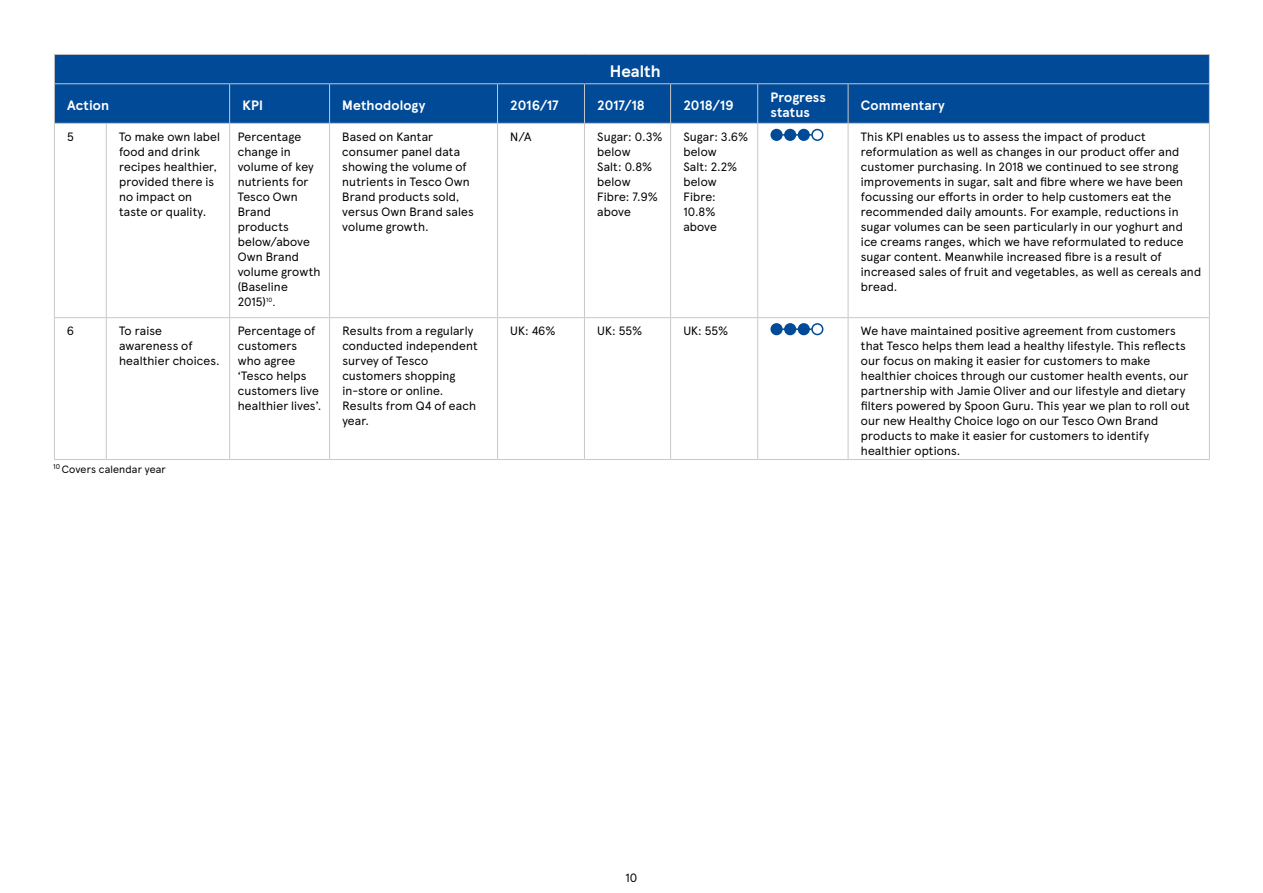
<style>
.page{position:relative;width:1263px;height:893px;background:#fff}
.page>*{position:absolute;margin:0;border:0;box-sizing:border-box;transform-origin:0 0}
.t1{font:700 16.5px "TESCO Modern";color:#fff}
.t2{font:700 13.5px/15px "TESCO Modern";letter-spacing:.01em;color:#fff}
.t3{font:12px/15px "TESCO Modern";letter-spacing:.01em;color:#000}
.t4{font:10.5px "TESCO Modern";letter-spacing:.02em;color:#000}
.s1{font-size:10.5px}
</style>
<div class="page">
<div style="left:55px;top:55px;width:1154px;height:68px;background:#004a97"></div>
<hr style="left:54px;top:54px;width:52px;height:1px;background:#cac7c7">
<svg style="left:54px;top:55px;width:1px;height:28px"></svg>
<hr style="left:106px;top:54px;width:124px;height:1px;background:#cac7c7">
<hr style="left:230px;top:54px;width:100px;height:1px;background:#cac7c7">
<hr style="left:330px;top:54px;width:167px;height:1px;background:#cac7c7">
<hr style="left:497px;top:54px;width:87px;height:1px;background:#cac7c7">
<hr style="left:584px;top:54px;width:87px;height:1px;background:#cac7c7">
<hr style="left:671px;top:54px;width:87px;height:1px;background:#cac7c7">
<hr style="left:758px;top:54px;width:90px;height:1px;background:#cac7c7">
<hr style="left:848px;top:54px;width:362px;height:1px;background:#cac7c7">
<svg style="left:1209px;top:55px;width:1px;height:28px"></svg>
<hr style="left:54px;top:83px;width:52px;height:1px;background:#cac7c7">
<hr style="left:54px;top:84px;width:1px;height:39px;background:#cac7c7">
<hr style="left:106px;top:83px;width:124px;height:1px;background:#cac7c7">
<hr style="left:230px;top:83px;width:100px;height:1px;background:#cac7c7">
<hr style="left:229px;top:84px;width:1px;height:39px;background:#cac7c7">
<hr style="left:330px;top:83px;width:167px;height:1px;background:#cac7c7">
<hr style="left:329px;top:84px;width:1px;height:39px;background:#cac7c7">
<hr style="left:497px;top:83px;width:87px;height:1px;background:#cac7c7">
<hr style="left:497px;top:84px;width:1px;height:39px;background:#cac7c7">
<hr style="left:584px;top:83px;width:87px;height:1px;background:#cac7c7">
<hr style="left:584px;top:84px;width:1px;height:39px;background:#cac7c7">
<hr style="left:671px;top:83px;width:87px;height:1px;background:#cac7c7">
<hr style="left:670px;top:84px;width:1px;height:39px;background:#cac7c7">
<hr style="left:758px;top:83px;width:90px;height:1px;background:#cac7c7">
<hr style="left:757px;top:84px;width:1px;height:39px;background:#cac7c7">
<hr style="left:848px;top:83px;width:362px;height:1px;background:#cac7c7">
<hr style="left:848px;top:84px;width:1px;height:39px;background:#cac7c7">
<hr style="left:1209px;top:84px;width:1px;height:39px;background:#cac7c7">
<hr style="left:54px;top:123px;width:52px;height:1px;background:#cac7c7">
<hr style="left:54px;top:124px;width:1px;height:193px;background:#cac7c7">
<hr style="left:106px;top:123px;width:124px;height:1px;background:#cac7c7">
<hr style="left:106px;top:124px;width:1px;height:193px;background:#cac7c7">
<hr style="left:230px;top:123px;width:100px;height:1px;background:#cac7c7">
<hr style="left:229px;top:124px;width:1px;height:193px;background:#cac7c7">
<hr style="left:330px;top:123px;width:167px;height:1px;background:#cac7c7">
<hr style="left:329px;top:124px;width:1px;height:193px;background:#cac7c7">
<hr style="left:497px;top:123px;width:87px;height:1px;background:#cac7c7">
<hr style="left:497px;top:124px;width:1px;height:193px;background:#cac7c7">
<hr style="left:584px;top:123px;width:87px;height:1px;background:#cac7c7">
<hr style="left:584px;top:124px;width:1px;height:193px;background:#cac7c7">
<hr style="left:671px;top:123px;width:87px;height:1px;background:#cac7c7">
<hr style="left:670px;top:124px;width:1px;height:193px;background:#cac7c7">
<hr style="left:758px;top:123px;width:90px;height:1px;background:#cac7c7">
<hr style="left:757px;top:124px;width:1px;height:193px;background:#cac7c7">
<hr style="left:848px;top:123px;width:362px;height:1px;background:#cac7c7">
<hr style="left:848px;top:124px;width:1px;height:193px;background:#cac7c7">
<hr style="left:1209px;top:124px;width:1px;height:193px;background:#cac7c7">
<hr style="left:54px;top:317px;width:52px;height:1px;background:#cac7c7">
<hr style="left:54px;top:318px;width:1px;height:141px;background:#cac7c7">
<hr style="left:106px;top:317px;width:124px;height:1px;background:#cac7c7">
<hr style="left:106px;top:318px;width:1px;height:141px;background:#cac7c7">
<hr style="left:230px;top:317px;width:100px;height:1px;background:#cac7c7">
<hr style="left:229px;top:318px;width:1px;height:141px;background:#cac7c7">
<hr style="left:330px;top:317px;width:167px;height:1px;background:#cac7c7">
<hr style="left:329px;top:318px;width:1px;height:141px;background:#cac7c7">
<hr style="left:497px;top:317px;width:87px;height:1px;background:#cac7c7">
<hr style="left:497px;top:318px;width:1px;height:141px;background:#cac7c7">
<hr style="left:584px;top:317px;width:87px;height:1px;background:#cac7c7">
<hr style="left:584px;top:318px;width:1px;height:141px;background:#cac7c7">
<hr style="left:671px;top:317px;width:87px;height:1px;background:#cac7c7">
<hr style="left:670px;top:318px;width:1px;height:141px;background:#cac7c7">
<hr style="left:758px;top:317px;width:90px;height:1px;background:#cac7c7">
<hr style="left:757px;top:318px;width:1px;height:141px;background:#cac7c7">
<hr style="left:848px;top:317px;width:362px;height:1px;background:#cac7c7">
<hr style="left:848px;top:318px;width:1px;height:141px;background:#cac7c7">
<hr style="left:1209px;top:318px;width:1px;height:141px;background:#cac7c7">
<hr style="left:54px;top:459px;width:52px;height:1px;background:#cac7c7">
<hr style="left:106px;top:459px;width:124px;height:1px;background:#cac7c7">
<hr style="left:230px;top:459px;width:100px;height:1px;background:#cac7c7">
<hr style="left:330px;top:459px;width:167px;height:1px;background:#cac7c7">
<hr style="left:497px;top:459px;width:87px;height:1px;background:#cac7c7">
<hr style="left:584px;top:459px;width:87px;height:1px;background:#cac7c7">
<hr style="left:671px;top:459px;width:87px;height:1px;background:#cac7c7">
<hr style="left:758px;top:459px;width:90px;height:1px;background:#cac7c7">
<hr style="left:848px;top:459px;width:362px;height:1px;background:#cac7c7">
<hr style="left:776px;top:134px;width:41px;height:2px;background:#004a97">
<div style="left:771px;top:130px;width:11px;height:10px;background:#004a97;border-radius:50%"></div>
<div style="left:770px;top:129px;width:13px;height:12px;border:2px solid #004a97;border-radius:50%"></div>
<div style="left:798px;top:130px;width:11px;height:10px;background:#004a97;border-radius:50%"></div>
<div style="left:798px;top:129px;width:12px;height:12px;border:2px solid #004a97;border-radius:50%"></div>
<div style="left:785px;top:130px;width:10px;height:10px;background:#004a97;border-radius:50%"></div>
<div style="left:784px;top:129px;width:12px;height:12px;border:2px solid #004a97;border-radius:50%"></div>
<div style="left:812px;top:130px;width:11px;height:10px;background:#fff;border-radius:50%"></div>
<div style="left:811px;top:129px;width:12px;height:12px;border:2px solid #004a97;border-radius:50%"></div>
<hr style="left:776px;top:328px;width:41px;height:2px;background:#004a97">
<div style="left:771px;top:324px;width:11px;height:10px;background:#004a97;border-radius:50%"></div>
<div style="left:770px;top:323px;width:13px;height:12px;border:2px solid #004a97;border-radius:50%"></div>
<div style="left:798px;top:324px;width:11px;height:10px;background:#004a97;border-radius:50%"></div>
<div style="left:798px;top:323px;width:12px;height:12px;border:2px solid #004a97;border-radius:50%"></div>
<div style="left:785px;top:324px;width:10px;height:10px;background:#004a97;border-radius:50%"></div>
<div style="left:784px;top:323px;width:12px;height:12px;border:2px solid #004a97;border-radius:50%"></div>
<div style="left:812px;top:324px;width:11px;height:10px;background:#fff;border-radius:50%"></div>
<div style="left:811px;top:323px;width:12px;height:12px;border:2px solid #004a97;border-radius:50%"></div>
<h1 class="t1" style="left:610px;top:58px;width:52px">Health</h1>
<p class="t2" style="left:67px;top:97px;width:44px">Action</p>
<p class="t2" style="left:242px;top:97px;width:22px">KPI</p>
<p class="t2" style="left:342px;top:97px;width:85px">Methodology</p>
<p class="t2" style="left:510px;top:97px;width:50px">2016/17</p>
<p class="t2" style="left:597px;top:97px;width:49px">2017/18</p>
<p class="t2" style="left:683px;top:97px;width:52px">2018/19</p>
<p class="t2" style="left:770px;top:89px;width:57px">Progress status</p>
<p class="t2" style="left:861px;top:97px;width:85px">Commentary</p>
<p class="t3" style="left:67px;top:128px;width:8px">5</p>
<p class="t3" style="left:119px;top:128px;width:103px">To make own label food and drink recipes healthier, provided there is no impact on taste or quality.</p>
<p class="t3" style="left:238px;top:128px;width:84px">Percentage change in volume of key nutrients for<br>Tesco Own<br>Brand products below/above<br>Own Brand volume growth (Baseline<br>2015)<sup>10</sup><span class="s1">.</span></p>
<p class="t3" style="left:342px;top:128px;width:133px">Based on Kantar consumer panel data showing the volume of nutrients in Tesco Own<br>Brand products sold, versus Own Brand sales volume growth.</p>
<p class="t3" style="left:510px;top:128px;width:23px">N/A</p>
<p class="t3" style="left:597px;top:128px;width:67px">Sugar: 0.3% below<br>Salt: 0.8% below<br>Fibre: 7.9% above</p>
<p class="t3" style="left:683px;top:128px;width:66px">Sugar: 3.6% below<br>Salt: 2.2% below<br>Fibre:<br>10.8% above</p>
<p class="t3" style="left:861px;top:128px;width:342px">This KPI enables us to assess the impact of product reformulation as well as changes in our product offer and customer purchasing. In 2018 we continued to see strong improvements in sugar, salt and fibre where we have been focussing our efforts in order to help customers eat the recommended daily amounts. For example, reductions in sugar volumes can be seen particularly in our yoghurt and ice creams ranges, which we have reformulated to reduce sugar content. Meanwhile increased fibre is a result of increased sales of fruit and vegetables, as well as cereals and bread.</p>
<p class="t3" style="left:67px;top:323px;width:8px">6</p>
<p class="t3" style="left:119px;top:323px;width:102px">To raise awareness of healthier choices.</p>
<p class="t3" style="left:238px;top:323px;width:85px">Percentage of customers who agree ‘Tesco helps customers live healthier lives’.</p>
<p class="t3" style="left:342px;top:323px;width:137px">Results from a regularly conducted independent survey of Tesco customers shopping in-store or online.<br>Results from Q4 of each year.</p>
<p class="t3" style="left:510px;top:323px;width:47px">UK: 46%</p>
<p class="t3" style="left:597px;top:323px;width:47px">UK: 55%</p>
<p class="t3" style="left:683px;top:323px;width:47px">UK: 55%</p>
<p class="t3" style="left:861px;top:323px;width:330px">We have maintained positive agreement from customers that Tesco helps them lead a healthy lifestyle. This reflects our focus on making it easier for customers to make healthier choices through our customer health events, our partnership with Jamie Oliver and our lifestyle and dietary filters powered by Spoon Guru. This year we plan to roll out our new Healthy Choice logo on our Tesco Own Brand products to make it easier for customers to identify healthier options.</p>
<p class="t4" style="left:53px;top:462px;width:114px"><sup>10</sup> Covers calendar year</p>
<p class="t3" style="left:626px;top:869px;width:13px">10</p>
</div>
